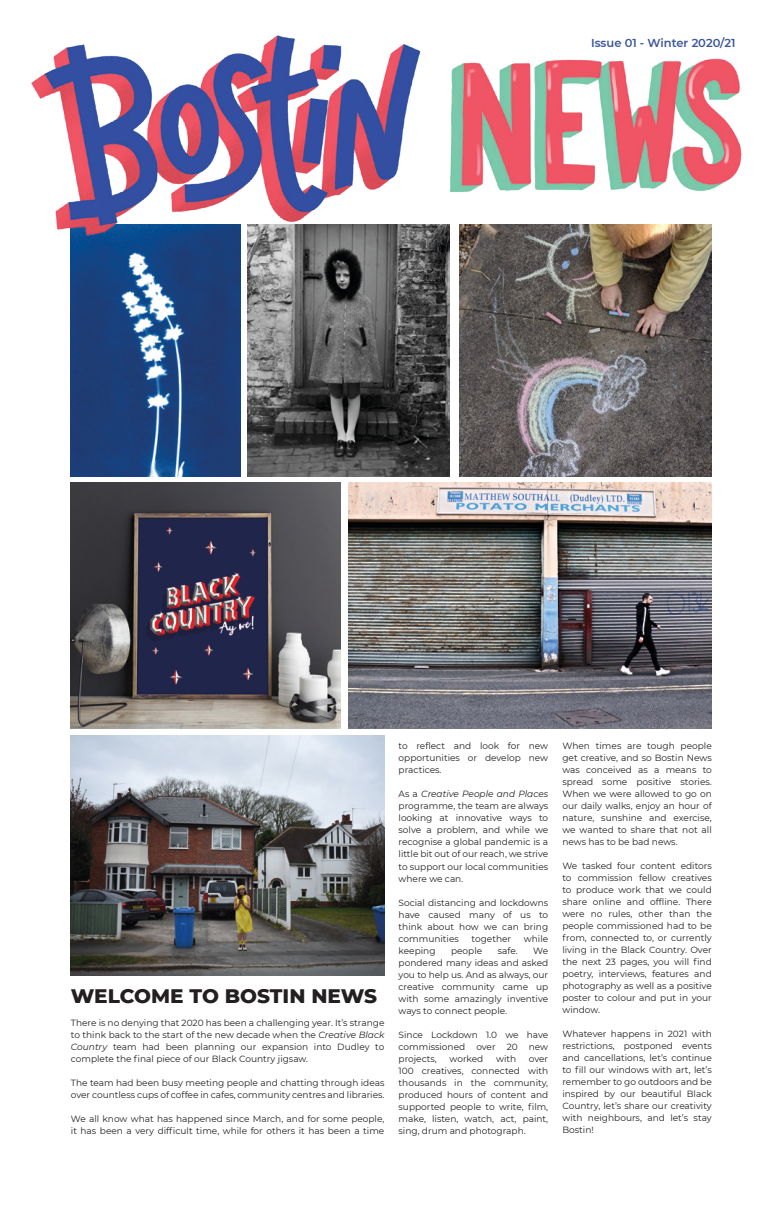
<style>
.page{position:relative;width:783px;height:1208px;background:#fff}
.page>*{position:absolute;margin:0;border:0;box-sizing:border-box;transform-origin:0 0}
.t1{font:800 20px "Montserrat";color:#231f20}
.t2{font:600 11.5px "Montserrat";color:#3b559a}
.t3{font:9px/12px "Montserrat";color:#231f20;text-align:justify}
.s1{font-style:italic}
</style>
<div class="page">
<img style="left:71px;top:253px;width:170px;height:224px">
<img style="left:247px;top:253px;width:202px;height:224px">
<img style="left:71px;top:482px;width:269px;height:247px">
<img style="left:348px;top:482px;width:363px;height:247px">
<img style="left:459px;top:253px;width:252px;height:224px">
<img style="left:71px;top:736px;width:313px;height:240px">
<img style="left:31px;top:35px;width:711px;height:218px">
<p class="t2" style="left:591px;top:34px;width:146px">Issue 01 - Winter 2020/21</p>
<h1 class="t1" style="left:71px;top:981px;width:307px">WELCOME TO BOSTIN NEWS</h1>
<p class="t3" style="left:71px;top:1016px;width:315px">There is no denying that 2020 has been a challenging year. It’s strange to think back to the start of the new decade when the <span class="s1">Creative Black Country</span> team had been planning our expansion into Dudley to complete the final piece of our Black Country jigsaw.</p>
<p class="t3" style="left:71px;top:1076px;width:315px">The team had been busy meeting people and chatting through ideas over countless cups of coffee in cafes, community centres and libraries.</p>
<p class="t3" style="left:71px;top:1112px;width:315px">We all know what has happened since March, and for some people, it has been a very difficult time, while for others it has been a time</p>
<p class="t3" style="left:398px;top:740px;width:151px">to reflect and look for new opportunities or develop new practices.</p>
<p class="t3" style="left:398px;top:788px;width:151px">As a <span class="s1">Creative People and Places </span>programme, the team are always looking at innovative ways to solve a problem, and while we recognise a global pandemic is a little bit out of our reach, we strive to support our local communities where we can.</p>
<p class="t3" style="left:398px;top:896px;width:151px">Social distancing and lockdowns have caused many of us to think about how we can bring communities</p>
<p class="t3" style="left:471px;top:932px;width:41px">together</p>
<p class="t3" style="left:524px;top:932px;width:26px">while</p>
<p class="t3" style="left:398px;top:944px;width:38px">keeping</p>
<p class="t3" style="left:451px;top:944px;width:33px">people</p>
<p class="t3" style="left:497px;top:944px;width:22px">safe.</p>
<p class="t3" style="left:398px;top:944px;width:151px;text-indent:135px">We pondered many ideas and asked you to help us. And as always, our creative community came up with some amazingly inventive ways to connect people.</p>
<p class="t3" style="left:398px;top:1028px;width:151px">Since Lockdown 1.0 we have commissioned over 20 new projects,</p>
<p class="t3" style="left:449px;top:1052px;width:35px">worked</p>
<p class="t3" style="left:496px;top:1052px;width:22px">with</p>
<p class="t3" style="left:398px;top:1052px;width:151px;text-indent:130px">over 100 creatives, connected with thousands in the community, produced hours of content and supported people to write, film, make, listen, watch, act, paint, sing, drum and photograph.</p>
<p class="t3" style="left:562px;top:740px;width:151px">When times are tough people get creative, and so Bostin News was conceived as a means to spread some positive stories.<br>When we were allowed to go on our daily walks, enjoy an hour of nature, sunshine and exercise, we wanted to share that not all news has to be bad news.</p>
<p class="t3" style="left:562px;top:860px;width:151px">We tasked four content editors to commission fellow creatives to produce work that we could share online and offline. There were no rules, other than the people commissioned had to be from, connected to, or currently living in the Black Country. Over the next 23 pages, you will find poetry, interviews, features and photography as well as a positive poster to colour and put in your window.</p>
<p class="t3" style="left:562px;top:1028px;width:151px">Whatever happens in 2021 with restrictions, postponed events and cancellations, let’s continue to fill our windows with art, let’s remember to go outdoors and be inspired by our beautiful Black Country, let’s share our creativity with neighbours, and let’s stay Bostin!</p>
</div>
